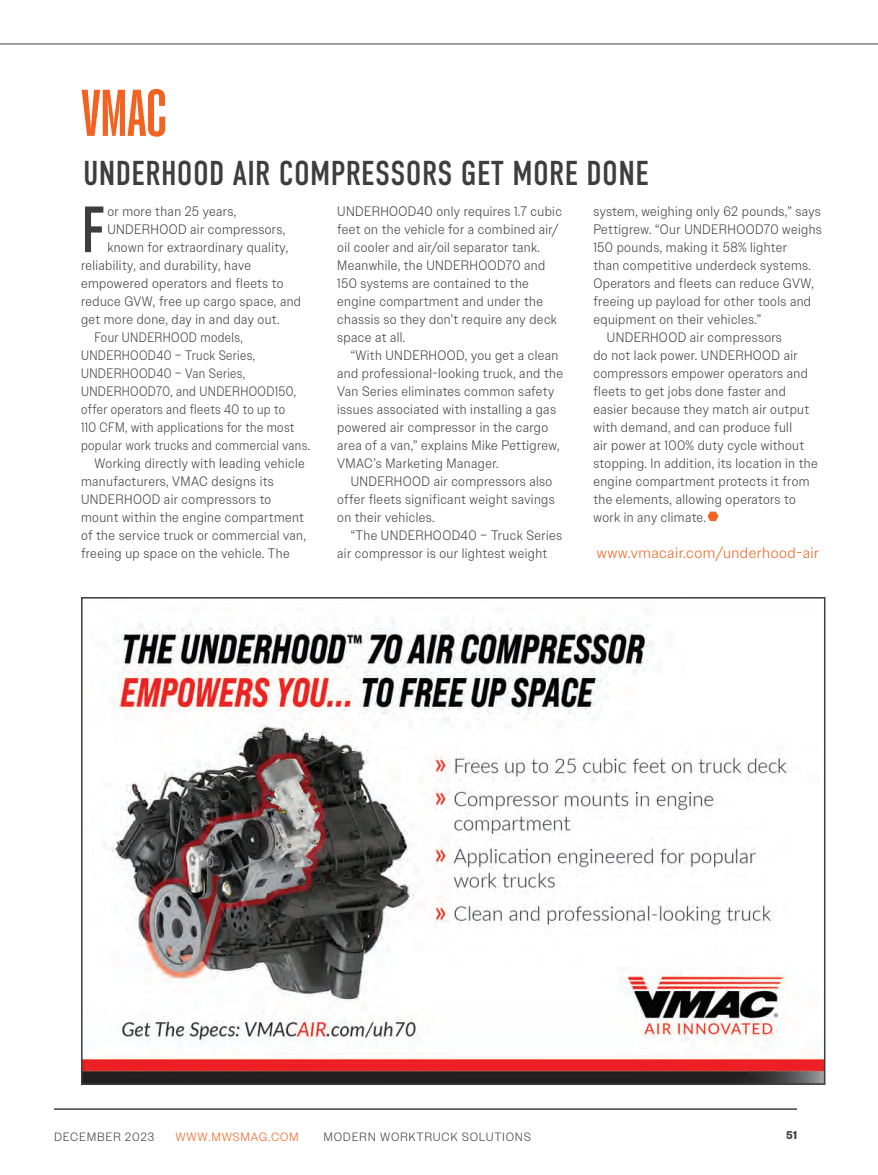
<style>
.page{position:relative;width:878px;height:1175px;background:#fff}
.page>*{position:absolute;margin:0;border:0;box-sizing:border-box;transform-origin:0 0}
.t1{font:65.85px "Magno Sans Variable Roman";color:#f26221}
.t2{font:65.1px "DIN Condensed";color:#3e3e3f;scale:.93 1}
.t3{font:34.5px "DIN Condensed";letter-spacing:.01em;color:#3e3e3f}
.t4{font:300 15.15px "Owners Text";letter-spacing:.03em;color:#f26221}
.t5{font:300 13.65px/18px "Owners Text";letter-spacing:.03em;color:#3e3e3f;scale:.93 1}
.t6{font:300 13.65px "Owners Text";letter-spacing:.03em;color:#3e3e3f;scale:.88 1}
.t7{font:300 12px "Owners Text";letter-spacing:.06em;color:#3e3e3f}
.t8{font:300 12px "Owners Text";letter-spacing:.06em;color:#f26221}
.t9{font:700 11.25px "Owners Text";color:#3e3e3f;scale:.9 1}
</style>
<div class="page">
<hr style="left:54px;top:1108px;width:742px;height:1px;background:#3e3e3f">
<hr style="left:0;top:44px;width:878px;height:1px;background:#3e3e3f">
<img style="left:84px;top:620px;width:738px;height:461px">
<div style="left:81px;top:597px;width:744px;height:487px;border:2px solid #3e3e3f"></div>
<svg style="left:707px;top:511px;width:12px;height:11px"></svg>
<h1 class="t1" style="left:81px;top:75px;width:87px">VMAC</h1>
<h3 class="t3" style="left:83px;top:154px;width:567px">UNDERHOOD AIR COMPRESSORS GET MORE DONE</h3>
<h2 class="t2" style="left:81px;top:193px;width:27px">F</h2>
<p class="t5" style="left:107px;top:202px;width:140px">or more than 25 years,</p>
<p class="t5" style="left:593px;top:202px;width:246px">system, weighing only 62 pounds,” says</p>
<p class="t5" style="left:593px;top:220px;width:247px">Pettigrew. “Our UNDERHOOD70 weighs</p>
<p class="t5" style="left:593px;top:238px;width:209px">150 pounds, making it 58% lighter</p>
<p class="t5" style="left:593px;top:256px;width:235px">than competitive underdeck systems.</p>
<p class="t5" style="left:593px;top:274px;width:238px">Operators and fleets can reduce GVW,</p>
<p class="t5" style="left:593px;top:292px;width:235px">freeing up payload for other tools and</p>
<p class="t5" style="left:593px;top:310px;width:182px">equipment on their vehicles.”</p>
<p class="t5" style="left:607px;top:328px;width:190px">UNDERHOOD air compressors</p>
<p class="t5" style="left:593px;top:346px;width:221px">do not lack power. UNDERHOOD air</p>
<p class="t5" style="left:593px;top:364px;width:232px">compressors empower operators and</p>
<p class="t5" style="left:593px;top:382px;width:208px">fleets to get jobs done faster and</p>
<p class="t5" style="left:593px;top:400px;width:233px">easier because they match air output</p>
<p class="t5" style="left:593px;top:418px;width:215px">with demand, and can produce full</p>
<p class="t5" style="left:593px;top:436px;width:228px">air power at 100% duty cycle without</p>
<p class="t5" style="left:593px;top:454px;width:242px">stopping. In addition, its location in the</p>
<p class="t5" style="left:593px;top:472px;width:234px">engine compartment protects it from</p>
<p class="t5" style="left:593px;top:490px;width:219px">the elements, allowing operators to</p>
<p class="t5" style="left:593px;top:508px;width:122px">work in any climate.</p>
<p class="t4" style="left:597px;top:544px;width:224px">www.vmacair.com/underhood-air</p>
<p class="t5" style="left:337px;top:202px;width:243px">UNDERHOOD40 only requires 1.7 cubic feet on the vehicle for a combined air/ oil cooler and air/oil separator tank.<br>Meanwhile, the UNDERHOOD70 and<br>150 systems are contained to the engine compartment and under the chassis so they don’t require any deck space at all.</p>
<p class="t5" style="left:337px;top:346px;width:244px;text-indent:14px">“With UNDERHOOD, you get a clean and professional-looking truck, and the Van Series eliminates common safety issues associated with installing a gas powered air compressor in the cargo area of a van,” explains Mike Pettigrew, VMAC’s Marketing Manager.</p>
<p class="t5" style="left:337px;top:472px;width:235px;text-indent:14px">UNDERHOOD air compressors also offer fleets significant weight savings on their vehicles.</p>
<p class="t5" style="left:337px;top:526px;width:243px;text-indent:14px">“The UNDERHOOD40 – Truck Series air compressor is our lightest weight</p>
<p class="t5" style="left:107px;top:220px;width:193px">UNDERHOOD air compressors,</p>
<p class="t5" style="left:107px;top:238px;width:196px">known for extraordinary quality,</p>
<p class="t5" style="left:81px;top:256px;width:184px">reliability, and durability, have</p>
<p class="t5" style="left:81px;top:274px;width:219px">empowered operators and fleets to</p>
<p class="t5" style="left:81px;top:292px;width:238px">reduce GVW, free up cargo space, and</p>
<p class="t5" style="left:81px;top:310px;width:215px">get more done, day in and day out.</p>
<p class="t6" style="left:94px;top:329px;width:170px">Four UNDERHOOD models,</p>
<p class="t6" style="left:81px;top:347px;width:199px">UNDERHOOD40 – Truck Series,</p>
<p class="t6" style="left:81px;top:365px;width:188px">UNDERHOOD40 – Van Series,</p>
<p class="t6" style="left:81px;top:383px;width:246px">UNDERHOOD70, and UNDERHOOD150,</p>
<p class="t6" style="left:81px;top:401px;width:233px">offer operators and fleets 40 to up to</p>
<p class="t6" style="left:81px;top:419px;width:244px">110 CFM, with applications for the most</p>
<p class="t6" style="left:81px;top:437px;width:262px">popular work trucks and commercial vans.</p>
<p class="t5" style="left:94px;top:454px;width:227px">Working directly with leading vehicle</p>
<p class="t5" style="left:81px;top:472px;width:209px">manufacturers, VMAC designs its</p>
<p class="t5" style="left:81px;top:490px;width:206px">UNDERHOOD air compressors to</p>
<p class="t5" style="left:81px;top:508px;width:241px">mount within the engine compartment</p>
<p class="t5" style="left:81px;top:526px;width:243px">of the service truck or commercial van,</p>
<p class="t5" style="left:81px;top:544px;width:226px">freeing up space on the vehicle. The</p>
<p class="t7" style="left:54px;top:1129px;width:102px">DECEMBER 2023</p>
<p class="t8" style="left:175px;top:1129px;width:125px">WWW.MWSMAG.COM</p>
<p class="t7" style="left:323px;top:1129px;width:209px">MODERN WORKTRUCK SOLUTIONS</p>
<p class="t9" style="left:786px;top:1128px;width:13px">51</p>
</div>
